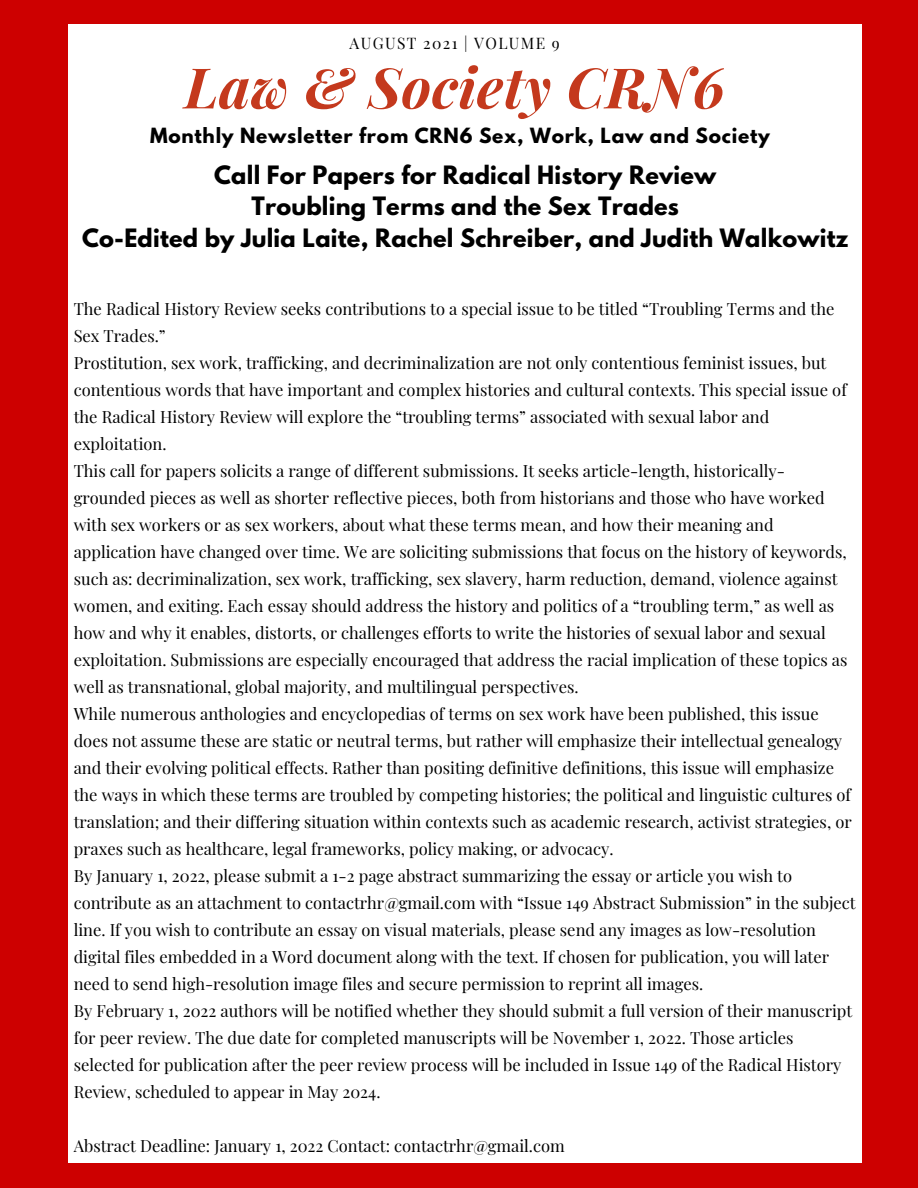
<style>
.page{position:relative;width:918px;height:1188px;background:#cd0000}
.page>*{position:absolute;margin:0;border:0;box-sizing:border-box;transform-origin:0 0}
.t1{font:italic 700 56.1px "Playfair Display";letter-spacing:.01em;color:#c4391d}
.t2{font:700 22.35px "League Spartan";letter-spacing:.01em;color:#000}
.t3{font:700 18.6px "League Spartan";letter-spacing:.04em;color:#000}
.t4{font:16.5px/27px "Playfair Display";color:#000}
.t5{font:15.6px "Playfair Display";letter-spacing:.09em;color:#000}
</style>
<div class="page">
<div style="left:69px;top:25px;width:793px;height:1138px;background:#fff"></div>
<p class="t5" style="left:350px;top:32px;width:212px">AUGUST 2021 | VOLUME 9</p>
<p class="t1" style="left:185px;top:48px;width:542px">Law &amp; Society CRN6</p>
<p class="t3" style="left:150px;top:126px;width:621px">Monthly Newsletter from CRN6 Sex, Work, Law and Society</p>
<p class="t2" style="left:214px;top:164px;width:504px">Call For Papers for Radical History Review</p>
<p class="t2" style="left:251px;top:195px;width:429px">Troubling Terms and the Sex Trades</p>
<p class="t2" style="left:82px;top:227px;width:768px">Co-Edited by Julia Laite, Rachel Schreiber, and Judith Walkowitz</p>
<p class="t4" style="left:74px;top:295px;width:762px">The Radical History Review seeks contributions to a special issue to be titled “Troubling Terms and the<br>Sex Trades.”</p>
<p class="t4" style="left:74px;top:349px;width:775px">Prostitution, sex work, trafficking, and decriminalization are not only contentious feminist issues, but contentious words that have important and complex histories and cultural contexts. This special issue of the Radical History Review will explore the “troubling terms” associated with sexual labor and exploitation.</p>
<p class="t4" style="left:74px;top:457px;width:775px">This call for papers solicits a range of different submissions. It seeks article-length, historically&shy;grounded pieces as well as shorter reflective pieces, both from historians and those who have worked with sex workers or as sex workers, about what these terms mean, and how their meaning and application have changed over time. We are soliciting submissions that focus on the history of keywords, such as: decriminalization, sex work, trafficking, sex slavery, harm reduction, demand, violence against women, and exiting. Each essay should address the history and politics of a “troubling term,” as well as how and why it enables, distorts, or challenges efforts to write the histories of sexual labor and sexual exploitation. Submissions are especially encouraged that address the racial implication of these topics as well as transnational, global majority, and multilingual perspectives.</p>
<p class="t4" style="left:74px;top:700px;width:780px">While numerous anthologies and encyclopedias of terms on sex work have been published, this issue does not assume these are static or neutral terms, but rather will emphasize their intellectual genealogy and their evolving political effects. Rather than positing definitive definitions, this issue will emphasize the ways in which these terms are troubled by competing histories; the political and linguistic cultures of translation; and their differing situation within contexts such as academic research, activist strategies, or praxes such as healthcare, legal frameworks, policy making, or advocacy.</p>
<p class="t4" style="left:74px;top:862px;width:783px">By January 1, 2022, please submit a 1-2 page abstract summarizing the essay or article you wish to contribute as an attachment to contactrhr@gmail.com with “Issue 149 Abstract Submission” in the subject line. If you wish to contribute an essay on visual materials, please send any images as low-resolution digital files embedded in a Word document along with the text. If chosen for publication, you will later need to send high-resolution image files and secure permission to reprint all images.</p>
<p class="t4" style="left:74px;top:997px;width:780px">By February 1, 2022 authors will be notified whether they should submit a full version of their manuscript for peer review. The due date for completed manuscripts will be November 1, 2022. Those articles selected for publication after the peer review process will be included in Issue 149 of the Radical History Review, scheduled to appear in May 2024.</p>
<p class="t4" style="left:74px;top:1132px;width:493px">Abstract Deadline: January 1, 2022 Contact: contactrhr@gmail.com</p>
</div>
